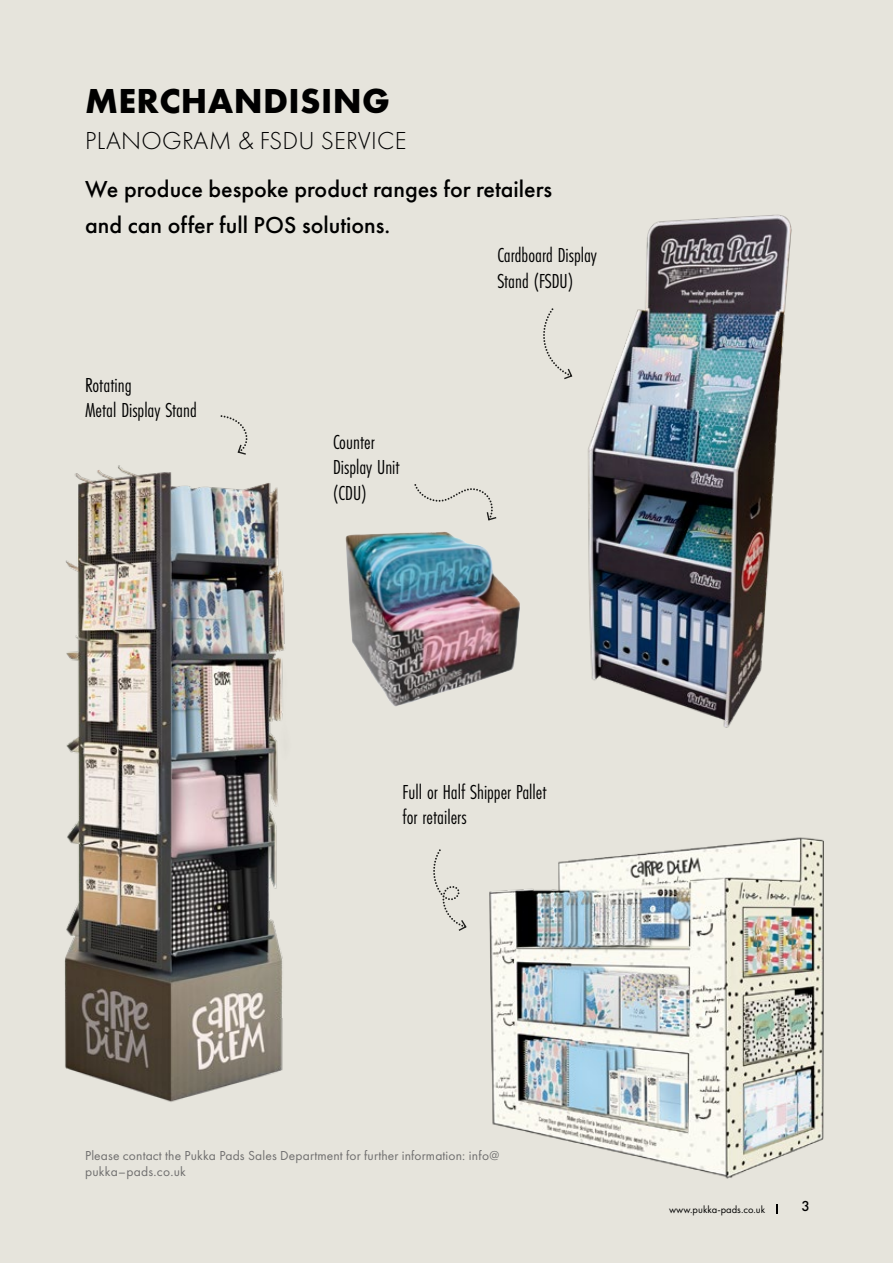
<style>
.page{position:relative;width:893px;height:1263px;background:#e6e4dc}
.page>*{position:absolute;margin:0;border:0;box-sizing:border-box;transform-origin:0 0}
.t1{font:700 36px "Futura PT";letter-spacing:.01em;color:#000}
.t2{font:300 25.5px "Futura PT";letter-spacing:.01em;color:#000}
.t3{font:500 24px/36px "Futura PT";color:#000}
.t4{font:21px/25.2px "Futura PT Cond";color:#000}
.t5{font:500 15px "Futura PT";color:#000}
.t6{font:13.5px/16.2px "Futura PT";letter-spacing:.01em;color:#706f6f}
.t7{font:10.5px "Futura PT";color:#000}
</style>
<div class="page">
<img style="left:489px;top:837px;width:335px;height:342px">
<img style="left:64px;top:435px;width:282px;height:667px">
<img style="left:564px;top:214px;width:228px;height:514px">
<svg style="left:414px;top:484px;width:82px;height:36px"></svg>
<svg style="left:433px;top:849px;width:34px;height:82px"></svg>
<svg style="left:221px;top:415px;width:26px;height:40px"></svg>
<svg style="left:543px;top:308px;width:29px;height:71px"></svg>
<img style="left:346px;top:531px;width:174px;height:175px">
<h1 class="t1" style="left:85px;top:77px;width:306px">MERCHANDISING</h1>
<p class="t2" style="left:85px;top:126px;width:323px">PLANOGRAM &amp; FSDU SERVICE</p>
<p class="t3" style="left:85px;top:171px;width:468px">We produce bespoke product ranges for retailers and can offer full POS solutions.</p>
<p class="t4" style="left:85px;top:372px;width:113px">Rotating<br>Metal Display Stand</p>
<p class="t4" style="left:333px;top:429px;width:68px">Counter<br>Display Unit (CDU)</p>
<p class="t4" style="left:497px;top:243px;width:101px">Cardboard Display<br>Stand (FSDU)</p>
<p class="t4" style="left:403px;top:779px;width:145px">Full or Half Shipper Pallet for retailers</p>
<p class="t6" style="left:85px;top:1147px;width:416px">Please contact the Pukka Pads Sales Department for further information: info@ pukka–pads.co.uk</p>
<p class="t7" style="left:669px;top:1203px;width:98px">www.pukka-pads.co.uk</p>
<p class="t5" style="left:801px;top:1196px;width:10px">3</p>
</div>
